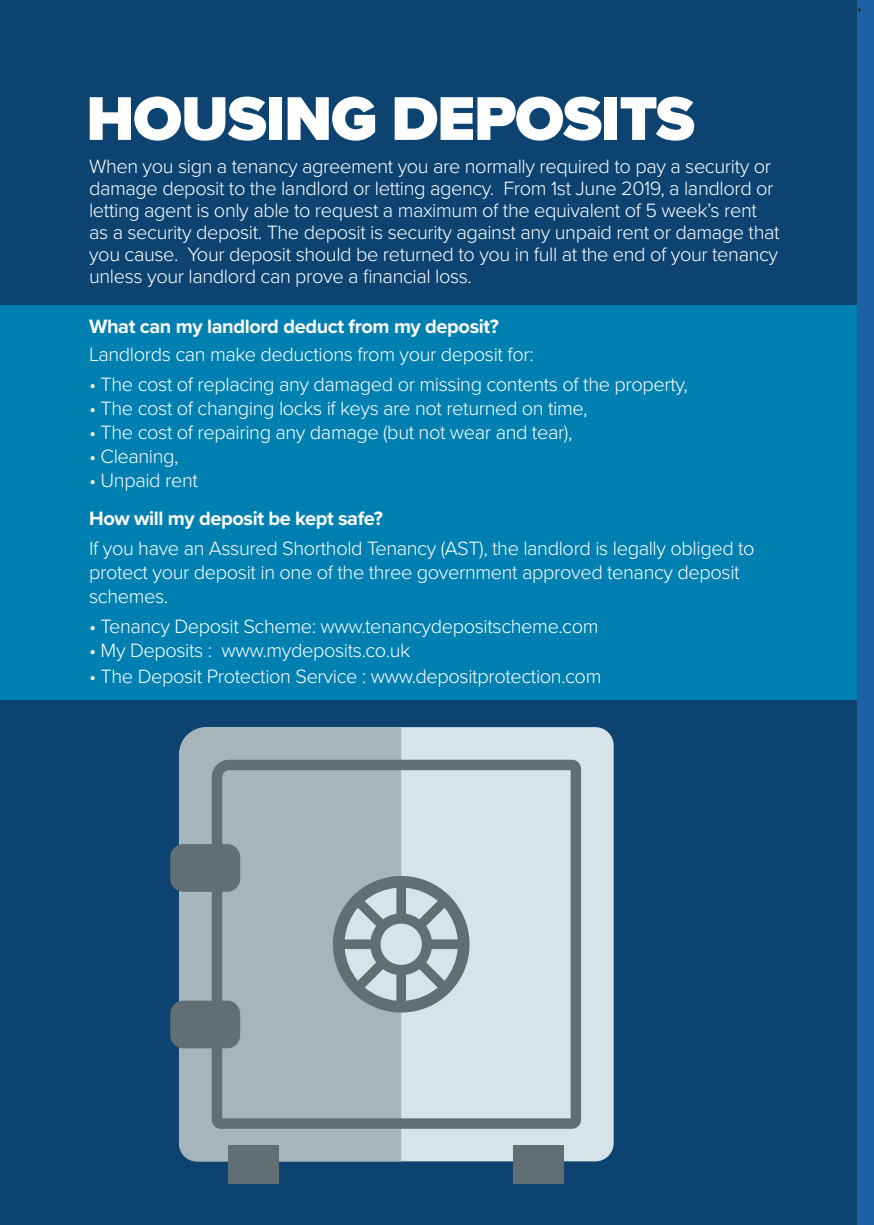
<style>
.page{position:relative;width:874px;height:1225px;background:#fff}
.page>*{position:absolute;margin:0;border:0;box-sizing:border-box;transform-origin:0 0}
.t1{font:900 64px "Proxima Nova";letter-spacing:-.02em;color:#fff}
.t2{font:24px "Minion Pro";color:#231f20}
.t3{font:300 20px/22px "Proxima Nova";letter-spacing:-.02em;color:#fff}
.t4{font:700 20px "Proxima Nova";letter-spacing:-.02em;color:#fff}
</style>
<div class="page">
<div style="left:0;top:0;width:856px;height:1225px;background:#0d4370"></div>
<div style="left:0;top:306px;width:856px;height:394px;background:#0080b1"></div>
<div style="left:856px;top:0;width:17px;height:1225px;background:#1c61a3"></div>
<div style="left:401px;top:727px;width:212px;height:434px;background:#d6e3e8"></div>
<div style="left:179px;top:727px;width:222px;height:434px;background:#a6b5ba"></div>
<div style="left:229px;top:1145px;width:50px;height:38px;background:#616e73"></div>
<div style="left:513px;top:1145px;width:50px;height:38px;background:#616e73"></div>
<svg style="left:212px;top:759px;width:368px;height:369px;background:#b3c1c6"></svg>
<div style="left:333px;top:876px;width:136px;height:136px;background:#616e73;border-radius:50%"></div>
<div style="left:380px;top:923px;width:41px;height:42px;background:#d6e3e8;border-radius:50%"></div>
<svg style="left:344px;top:888px;width:52px;height:51px"></svg>
<svg style="left:344px;top:949px;width:52px;height:51px"></svg>
<svg style="left:406px;top:888px;width:51px;height:51px"></svg>
<svg style="left:406px;top:949px;width:51px;height:51px"></svg>
<div style="left:170px;top:844px;width:70px;height:47px;background:#616e73;border-radius:13px"></div>
<div style="left:170px;top:1000px;width:70px;height:48px;background:#616e73;border-radius:13px"></div>
<p class="t1" style="left:86px;top:71px;width:610px">HOUSING DEPOSITS</p>
<p class="t3" style="left:89px;top:154px;width:691px">When you sign a tenancy agreement you are normally required to pay a security or damage deposit to the landlord or letting agency. From 1st June 2019, a landlord or letting agent is only able to request a maximum of the equivalent of 5 week’s rent as a security deposit. The deposit is security against any unpaid rent or damage that you cause. Your deposit should be returned to you in full at the end of your tenancy unless your landlord can prove a financial loss.</p>
<p class="t4" style="left:89px;top:311px;width:411px">What can my landlord deduct from my deposit?</p>
<p class="t3" style="left:89px;top:342px;width:446px">Landlords can make deductions from your deposit for:</p>
<p class="t3" style="left:89px;top:372px;width:600px">• The cost of replacing any damaged or missing contents of the property,</p>
<p class="t3" style="left:89px;top:396px;width:500px">• The cost of changing locks if keys are not returned on time,</p>
<p class="t3" style="left:89px;top:420px;width:484px">• The cost of repairing any damage (but not wear and tear),</p>
<p class="t3" style="left:89px;top:444px;width:91px">• Cleaning,</p>
<p class="t3" style="left:89px;top:468px;width:110px">• Unpaid rent</p>
<p class="t4" style="left:89px;top:503px;width:295px">How will my deposit be kept safe?</p>
<p class="t3" style="left:89px;top:535px;width:666px;line-height:24px">If you have an Assured Shorthold Tenancy (AST), the landlord is legally obliged to protect your deposit in one of the three government approved tenancy deposit schemes.</p>
<p class="t3" style="left:89px;top:614px;width:510px">• Tenancy Deposit Scheme: www.tenancydepositscheme.com</p>
<p class="t3" style="left:89px;top:638px;width:322px">• My Deposits : www.mydeposits.co.uk</p>
<p class="t3" style="left:89px;top:664px;width:513px">• The Deposit Protection Service : www.depositprotection.com</p>
<p class="t2" style="left:856px;top:-12px;width:7px">.</p>
</div>
